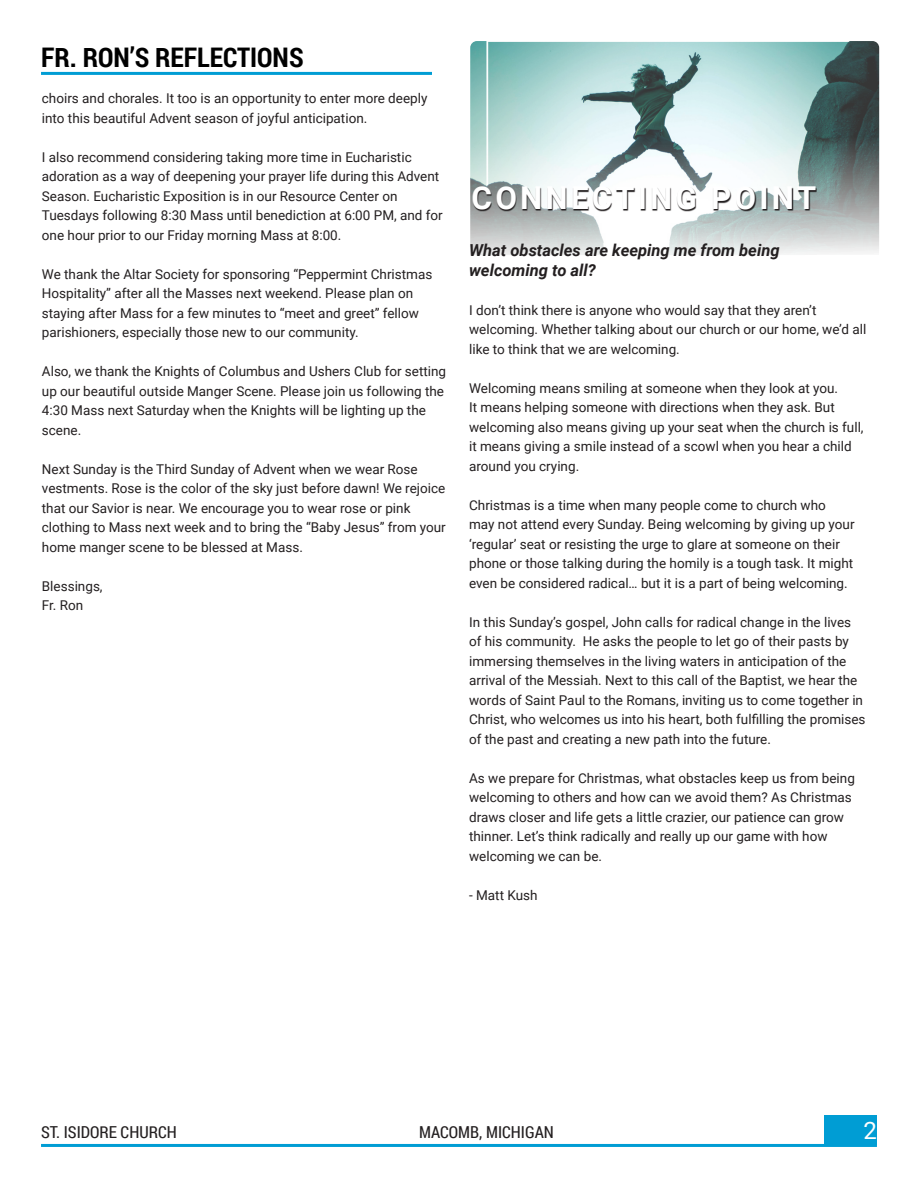
<style>
.page{position:relative;width:918px;height:1188px;background:#fff}
.page>*{position:absolute;margin:0;border:0;box-sizing:border-box;transform-origin:0 0}
.t1{font:700 31.5px "Roboto";letter-spacing:.1em;color:#fff}
.Header-Article{font:700 27px "Roboto Condensed";color:#000}
.t2{font:24px "Roboto";color:#fff}
.t3{font:italic 700 16.5px "Roboto";color:#231f20}
.t4{font:16.5px "Roboto Condensed";color:#231f20}
.t5{font:13.5px/19.5px "Roboto";color:#231f20}
</style>
<div class="page">
<div style="left:825px;top:1115px;width:52px;height:30px;background:#009dd4"></div>
<hr style="left:41px;top:1144px;width:836px;height:3px;background:#009dd4">
<img style="left:470px;top:41px;width:409px;height:214px">
<svg style="left:473px;top:187px;width:344px;height:24px"></svg>
<hr style="left:41px;top:72px;width:391px;height:3px;background:#009dd4">
<p class="Header-Article" style="left:41px;top:39px;width:264px">FR. RON’S REFLECTIONS</p>
<p class="t5" style="left:42px;top:88px;width:387px">choirs and chorales. It too is an opportunity to enter more deeply into this beautiful Advent season of joyful anticipation.</p>
<p class="t5" style="left:42px;top:147px;width:402px">I also recommend considering taking more time in Eucharistic adoration as a way of deepening your prayer life during this Advent Season. Eucharistic Exposition is in our Resource Center on Tuesdays following 8:30 Mass until benediction at 6:00 PM, and for one hour prior to our Friday morning Mass at 8:00.</p>
<p class="t5" style="left:42px;top:264px;width:392px">We thank the Altar Society for sponsoring “Peppermint Christmas Hospitality” after all the Masses next weekend. Please plan on staying after Mass for a few minutes to “meet and greet” fellow parishioners, especially those new to our community.</p>
<p class="t5" style="left:42px;top:361px;width:406px">Also, we thank the Knights of Columbus and Ushers Club for setting up our beautiful outside Manger Scene. Please join us following the 4:30 Mass next Saturday when the Knights will be lighting up the scene.</p>
<p class="t5" style="left:42px;top:459px;width:405px">Next Sunday is the Third Sunday of Advent when we wear Rose vestments. Rose is the color of the sky just before dawn! We rejoice that our Savior is near. We encourage you to wear rose or pink clothing to Mass next week and to bring the “Baby Jesus” from your home manger scene to be blessed at Mass.</p>
<p class="t5" style="left:42px;top:576px;width:62px">Blessings,</p>
<p class="t5" style="left:42px;top:595px;width:43px">Fr. Ron</p>
<p class="t1" style="left:472px;top:176px;width:346px">CONNECTING POINT</p>
<p class="t3" style="left:469px;top:239px;width:312px">What obstacles are keeping me from being</p>
<p class="t3" style="left:469px;top:259px;width:128px">welcoming to all?</p>
<p class="t5" style="left:469px;top:300px;width:399px">I don’t think there is anyone who would say that they aren’t welcoming. Whether talking about our church or our home, we’d all like to think that we are welcoming.</p>
<p class="t5" style="left:469px;top:378px;width:396px">Welcoming means smiling at someone when they look at you.<br>It means helping someone with directions when they ask. But welcoming also means giving up your seat when the church is full, it means giving a smile instead of a scowl when you hear a child around you crying.</p>
<p class="t5" style="left:469px;top:495px;width:387px">Christmas is a time when many people come to church who may not attend every Sunday. Being welcoming by giving up your ‘regular’ seat or resisting the urge to glare at someone on their phone or those talking during the homily is a tough task. It might even be considered radical… but it is a part of being welcoming.</p>
<p class="t5" style="left:469px;top:612px;width:398px">In this Sunday’s gospel, John calls for radical change in the lives of his community. He asks the people to let go of their pasts by immersing themselves in the living waters in anticipation of the arrival of the Messiah. Next to this call of the Baptist, we hear the words of Saint Paul to the Romans, inviting us to come together in Christ, who welcomes us into his heart, both fulfilling the promises of the past and creating a new path into the future.</p>
<p class="t5" style="left:469px;top:768px;width:387px">As we prepare for Christmas, what obstacles keep us from being welcoming to others and how can we avoid them? As Christmas draws closer and life gets a little crazier, our patience can grow thinner. Let’s think radically and really up our game with how welcoming we can be.</p>
<p class="t5" style="left:469px;top:885px;width:70px">- Matt Kush</p>
<p class="t4" style="left:41px;top:1120px;width:137px">ST. ISIDORE CHURCH</p>
<p class="t4" style="left:419px;top:1120px;width:136px">MACOMB, MICHIGAN</p>
<h3 class="t2" style="left:863px;top:1114px;width:15px">2</h3>
</div>
